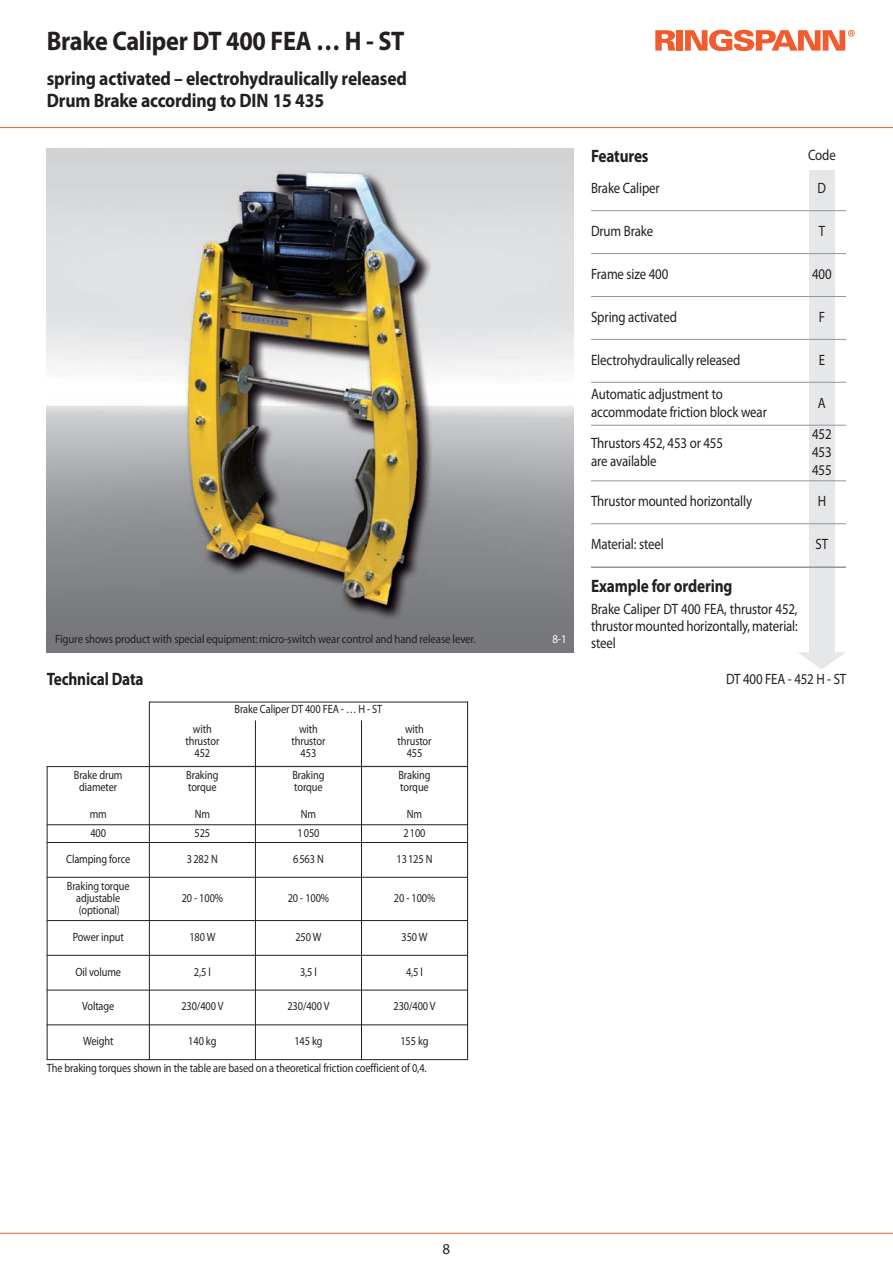
<style>
.page{position:relative;width:893px;height:1263px;background:#fff}
.page>*{position:absolute;margin:0;border:0;box-sizing:border-box;transform-origin:0 0}
.t1{font:700 27px "Myriad Pro";letter-spacing:-.01em;color:#231f20;scale:.9 1}
.t2{font:700 19.5px/22.2px "Myriad Pro";letter-spacing:-.01em;color:#231f20;scale:.9 1}
.t3{font:700 18px "Myriad Pro";letter-spacing:-.01em;color:#231f20;scale:.85 1}
.t4{font:700 18px "Myriad";letter-spacing:-.01em;color:#231f20;scale:.85 1}
.t5{font:15px/18px "Myriad Pro";letter-spacing:-.01em;color:#231f20;scale:.86 1}
.t6{font:15px "Myriad Pro";letter-spacing:-.01em;color:#231f20}
.t7{font:12px/12px "Myriad Pro";letter-spacing:-.01em;color:#231f20;text-align:center;scale:.86 1}
.t8{font:12px "Myriad";letter-spacing:-.01em;color:#231f20;scale:.9 1}
.t9{font:12px "Myriad";color:#fff;scale:.9 1}
</style>
<div class="page">
<svg style="left:655px;top:30px;width:20px;height:21px"></svg>
<div style="left:677px;top:30px;width:6px;height:21px;background:#f15b2e"></div>
<svg style="left:685px;top:30px;width:170px;height:21px"></svg>
<hr style="left:0;top:127px;width:893px;height:1px;background:#f15b2e">
<hr style="left:0;top:1233px;width:893px;height:1px;background:#f15b2e">
<img style="left:47px;top:149px;width:527px;height:504px">
<div style="left:809px;top:171px;width:25px;height:486px;background:#e6e7e9"></div>
<svg style="left:798px;top:652px;width:47px;height:17px"></svg>
<hr style="left:591px;top:210px;width:255px;height:1px;background:#939598">
<hr style="left:591px;top:253px;width:255px;height:1px;background:#939598">
<hr style="left:591px;top:296px;width:255px;height:1px;background:#939598">
<hr style="left:591px;top:339px;width:255px;height:1px;background:#939598">
<hr style="left:591px;top:382px;width:255px;height:1px;background:#939598">
<hr style="left:591px;top:425px;width:255px;height:1px;background:#939598">
<hr style="left:591px;top:481px;width:255px;height:1px;background:#939598">
<hr style="left:591px;top:523px;width:255px;height:1px;background:#939598">
<hr style="left:591px;top:566px;width:255px;height:2px;background:#939598">
<hr style="left:149px;top:702px;width:1px;height:64px;background:#231f20">
<hr style="left:255px;top:720px;width:1px;height:46px;background:#231f20">
<hr style="left:361px;top:720px;width:1px;height:46px;background:#231f20">
<hr style="left:467px;top:702px;width:1px;height:64px;background:#231f20">
<hr style="left:149px;top:702px;width:319px;height:1px;background:#231f20">
<hr style="left:47px;top:766px;width:1px;height:294px;background:#231f20">
<hr style="left:149px;top:766px;width:1px;height:294px;background:#231f20">
<hr style="left:255px;top:766px;width:1px;height:294px;background:#231f20">
<hr style="left:361px;top:766px;width:1px;height:294px;background:#231f20">
<hr style="left:467px;top:766px;width:1px;height:294px;background:#231f20">
<hr style="left:47px;top:766px;width:421px;height:1px;background:#231f20">
<hr style="left:47px;top:824px;width:421px;height:1px;background:#231f20">
<hr style="left:47px;top:842px;width:421px;height:1px;background:#231f20">
<hr style="left:47px;top:877px;width:421px;height:1px;background:#231f20">
<hr style="left:47px;top:920px;width:421px;height:1px;background:#231f20">
<hr style="left:47px;top:955px;width:421px;height:1px;background:#231f20">
<hr style="left:47px;top:990px;width:421px;height:1px;background:#231f20">
<hr style="left:47px;top:1024px;width:421px;height:1px;background:#231f20">
<hr style="left:47px;top:1059px;width:421px;height:1px;background:#231f20">
<h1 class="t1" style="left:47px;top:31px;width:399px">Brake Caliper DT 400 FEA … H - ST</h1>
<h2 class="t2" style="left:47px;top:69px;width:402px">spring activated – electrohydraulically released<br>Drum Brake according to DIN 15 435</h2>
<p class="t8" style="left:55px;top:634px;width:469px">Figure shows product with special equipment: micro-switch wear control and hand release lever.</p>
<h3 class="t3" style="left:47px;top:673px;width:115px">Technical Data</h3>
<p class="t7" style="left:74px;top:770px;width:58px">Brake drum diameter</p>
<p class="t7" style="left:90px;top:809px;width:21px">mm</p>
<p class="t7" style="left:235px;top:704px;width:173px">Brake Caliper DT 400 FEA - … H - ST</p>
<p class="t7" style="left:185px;top:724px;width:41px">with thrustor<br>452</p>
<p class="t7" style="left:291px;top:724px;width:41px">with thrustor<br>453</p>
<p class="t7" style="left:398px;top:724px;width:41px">with thrustor<br>455</p>
<p class="t7" style="left:186px;top:770px;width:39px;text-align:left">Braking torque</p>
<p class="t7" style="left:195px;top:809px;width:19px">Nm</p>
<p class="t7" style="left:292px;top:770px;width:39px;text-align:left">Braking torque</p>
<p class="t7" style="left:301px;top:809px;width:19px">Nm</p>
<p class="t7" style="left:398px;top:770px;width:39px;text-align:left">Braking torque</p>
<p class="t7" style="left:407px;top:809px;width:19px">Nm</p>
<p class="t7" style="left:90px;top:827px;width:20px">400</p>
<p class="t7" style="left:195px;top:827px;width:20px">525</p>
<p class="t7" style="left:297px;top:827px;width:27px">1 050</p>
<p class="t7" style="left:403px;top:827px;width:27px">2 100</p>
<p class="t7" style="left:66px;top:854px;width:76px">Clamping force</p>
<p class="t7" style="left:187px;top:854px;width:37px">3 282 N</p>
<p class="t7" style="left:293px;top:854px;width:37px">6 563 N</p>
<p class="t7" style="left:397px;top:854px;width:43px">13 125 N</p>
<p class="t7" style="left:67px;top:881px;width:74px">Braking torque adjustable (optional)</p>
<p class="t7" style="left:182px;top:893px;width:50px">20 - 100%</p>
<p class="t7" style="left:288px;top:893px;width:50px">20 - 100%</p>
<p class="t7" style="left:394px;top:893px;width:50px">20 - 100%</p>
<p class="t7" style="left:73px;top:932px;width:61px">Power input</p>
<p class="t7" style="left:189px;top:932px;width:32px">180 W</p>
<p class="t7" style="left:295px;top:932px;width:32px">250 W</p>
<p class="t7" style="left:402px;top:932px;width:32px">350 W</p>
<p class="t7" style="left:75px;top:967px;width:55px">Oil volume</p>
<p class="t7" style="left:194px;top:967px;width:21px">2,5 l</p>
<p class="t7" style="left:300px;top:967px;width:21px">3,5 l</p>
<p class="t7" style="left:406px;top:967px;width:21px">4,5 l</p>
<p class="t7" style="left:82px;top:1001px;width:39px">Voltage</p>
<p class="t7" style="left:181px;top:1001px;width:50px">230/400 V</p>
<p class="t7" style="left:287px;top:1001px;width:50px">230/400 V</p>
<p class="t7" style="left:393px;top:1001px;width:50px">230/400 V</p>
<p class="t7" style="left:83px;top:1036px;width:37px">Weight</p>
<p class="t7" style="left:188px;top:1036px;width:34px">140 kg</p>
<p class="t7" style="left:294px;top:1036px;width:34px">145 kg</p>
<p class="t7" style="left:400px;top:1036px;width:34px">155 kg</p>
<p class="t7" style="left:47px;top:1063px;width:443px">The braking torques shown in the table are based on a theoretical friction coefficient of 0,4.</p>
<p class="t6" style="left:443px;top:1244px;width:9px">8</p>
<p class="t9" style="left:552px;top:634px;width:17px">8-1</p>
<h3 class="t4" style="left:591px;top:149px;width:69px">Features</h3>
<p class="t5" style="left:808px;top:147px;width:34px">Code</p>
<p class="t5" style="left:591px;top:180px;width:81px">Brake Caliper</p>
<p class="t5" style="left:818px;top:180px;width:11px">D</p>
<p class="t5" style="left:591px;top:223px;width:74px">Drum Brake</p>
<p class="t5" style="left:819px;top:223px;width:9px">T</p>
<p class="t5" style="left:591px;top:266px;width:91px">Frame size 400</p>
<p class="t5" style="left:812px;top:266px;width:24px">400</p>
<p class="t5" style="left:591px;top:309px;width:101px">Spring activated</p>
<p class="t5" style="left:819px;top:309px;width:9px">F</p>
<p class="t5" style="left:591px;top:352px;width:175px">Electrohydraulically released</p>
<p class="t5" style="left:819px;top:352px;width:9px">E</p>
<p class="t5" style="left:591px;top:386px;width:206px">Automatic adjustment to accommodate friction block wear</p>
<p class="t5" style="left:818px;top:395px;width:11px">A</p>
<p class="t5" style="left:591px;top:435px;width:155px">Thrustors 452, 453 or 455 are available</p>
<p class="t5" style="left:812px;top:426px;width:24px;text-align:justify">452<br>453<br>455</p>
<p class="t5" style="left:591px;top:493px;width:189px">Thrustor mounted horizontally</p>
<p class="t5" style="left:818px;top:493px;width:11px">H</p>
<p class="t5" style="left:591px;top:536px;width:86px">Material: steel</p>
<p class="t5" style="left:816px;top:536px;width:16px">ST</p>
<h3 class="t3" style="left:591px;top:579px;width:168px">Example for ordering</h3>
<p class="t5" style="left:591px;top:601px;width:242px;line-height:17.2px;text-align:justify">Brake Caliper DT 400 FEA, thrustor 452, thrustor mounted horizontally, material: steel</p>
<p class="t5" style="left:726px;top:671px;width:141px">DT 400 FEA - 452 H - ST</p>
</div>
